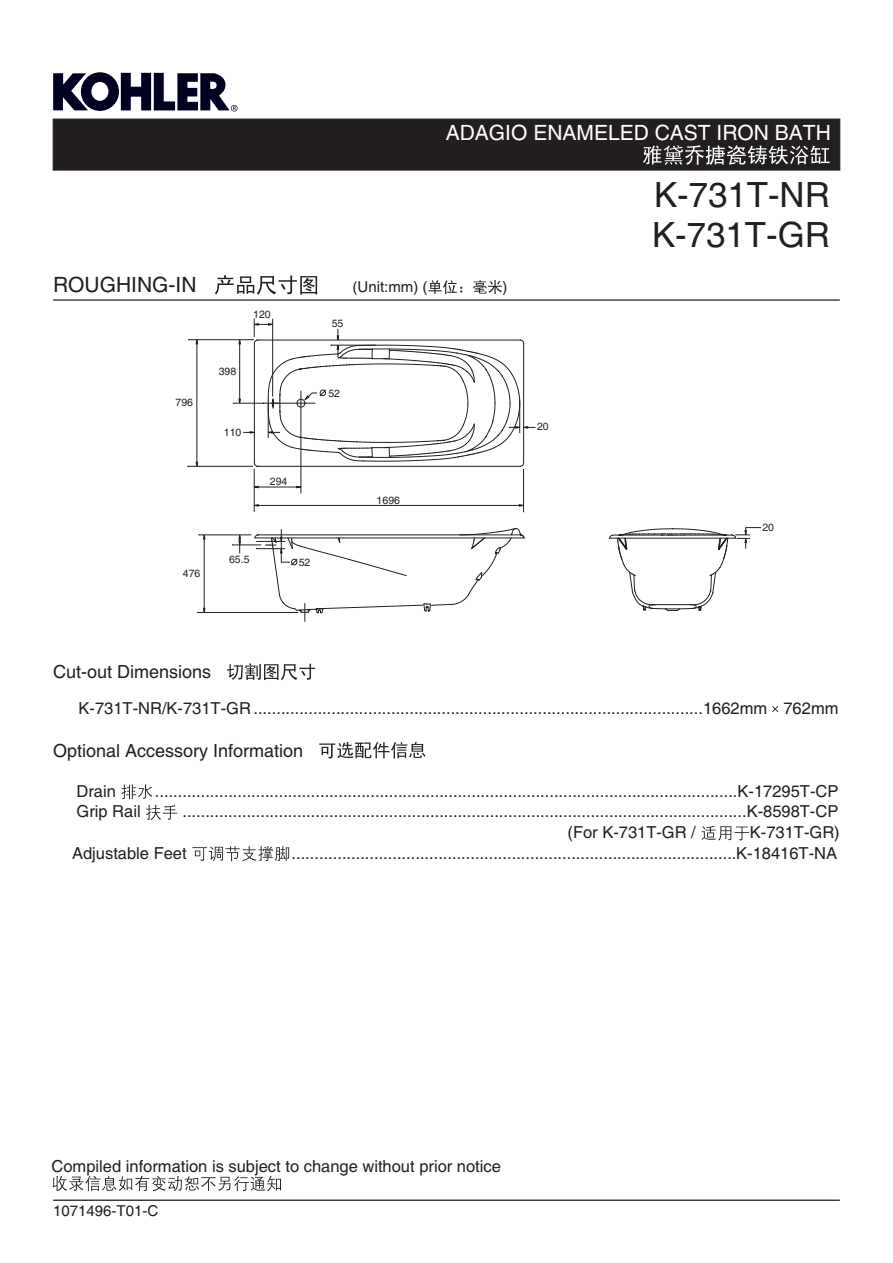
<style>
.page{position:relative;width:893px;height:1263px;background:#fff}
.page>*{position:absolute;margin:0;border:0;box-sizing:border-box;transform-origin:0 0}
.t1{font:34.8px/40px "Arial";color:#231f20}
.t2{font:21px "Arial";color:#fff}
.t3{font:21px "Arial";color:#231f20}
.t4{font:18px "Arial";color:#231f20}
.t5{font:16.5px "Arial";color:#231f20}
.t6{font:15px "Arial";color:#231f20}
.t7{font:10.5px "Arial";color:#231f20}
</style>
<div class="page">
<div style="left:53px;top:119px;width:787px;height:51px;background:#231f20"></div>
<hr style="left:53px;top:1199px;width:787px;height:2px;background:#231f20">
<svg style="left:53px;top:72px;width:185px;height:39px"></svg>
<svg style="left:215px;top:275px;width:102px;height:20px"></svg>
<svg style="left:428px;top:280px;width:34px;height:14px"></svg>
<svg style="left:473px;top:280px;width:29px;height:14px"></svg>
<hr style="left:53px;top:299px;width:787px;height:2px;background:#231f20">
<svg style="left:53px;top:1176px;width:228px;height:15px"></svg>
<svg style="left:643px;top:145px;width:187px;height:20px"></svg>
<svg style="left:319px;top:742px;width:106px;height:16px"></svg>
<svg style="left:121px;top:784px;width:31px;height:15px"></svg>
<svg style="left:146px;top:805px;width:31px;height:15px"></svg>
<svg style="left:702px;top:826px;width:47px;height:14px"></svg>
<svg style="left:192px;top:846px;width:97px;height:15px"></svg>
<svg style="left:227px;top:663px;width:88px;height:17px"></svg>
<svg style="left:772px;top:706px;width:6px;height:6px"></svg>
<hr style="left:199px;top:534px;width:52px;height:1px;background:#231f20">
<hr style="left:234px;top:403px;width:30px;height:1px;background:#231f20">
<hr style="left:188px;top:466px;width:65px;height:1px;background:#231f20">
<hr style="left:189px;top:339px;width:65px;height:1px;background:#231f20">
<hr style="left:256px;top:487px;width:44px;height:1px;background:#231f20">
<hr style="left:523px;top:469px;width:1px;height:43px;background:#231f20">
<hr style="left:256px;top:505px;width:266px;height:1px;background:#231f20">
<hr style="left:254px;top:469px;width:1px;height:43px;background:#231f20">
<hr style="left:300px;top:391px;width:1px;height:102px;background:#231f20">
<hr style="left:196px;top:342px;width:1px;height:123px;background:#231f20">
<hr style="left:197px;top:612px;width:101px;height:1px;background:#231f20">
<hr style="left:204px;top:536px;width:1px;height:75px;background:#231f20">
<svg style="left:518px;top:504px;width:6px;height:3px"></svg>
<svg style="left:296px;top:485px;width:6px;height:4px"></svg>
<svg style="left:202px;top:534px;width:4px;height:6px"></svg>
<svg style="left:195px;top:339px;width:4px;height:6px"></svg>
<svg style="left:609px;top:527px;width:153px;height:84px"></svg>
<svg style="left:253px;top:504px;width:6px;height:3px"></svg>
<svg style="left:253px;top:485px;width:6px;height:4px"></svg>
<svg style="left:233px;top:528px;width:292px;height:93px"></svg>
<svg style="left:195px;top:461px;width:4px;height:6px"></svg>
<svg style="left:238px;top:319px;width:297px;height:148px"></svg>
<p class="t2" style="left:446px;top:125px;width:387px">ADAGIO ENAMELED CAST IRON BATH</p>
<p class="t3" style="left:53px;top:277px;width:145px">ROUGHING-IN</p>
<p class="t6" style="left:352px;top:282px;width:76px">(Unit:mm) (</p>
<p class="t6" style="left:502px;top:282px;width:6px">)</p>
<p class="t7" style="left:175px;top:398px;width:19px">796</p>
<p class="t7" style="left:253px;top:310px;width:19px">120</p>
<p class="t7" style="left:219px;top:367px;width:19px">398</p>
<p class="t7" style="left:224px;top:428px;width:19px">110</p>
<p class="t7" style="left:270px;top:478px;width:19px">294</p>
<p class="t7" style="left:332px;top:320px;width:13px">55</p>
<p class="t7" style="left:328px;top:389px;width:13px">52</p>
<p class="t7" style="left:183px;top:569px;width:19px">476</p>
<p class="t7" style="left:229px;top:555px;width:22px">65.5</p>
<p class="t7" style="left:299px;top:558px;width:13px">52</p>
<p class="t7" style="left:377px;top:496px;width:25px">1696</p>
<p class="t7" style="left:537px;top:423px;width:13px">20</p>
<h1 class="t1" style="left:652px;top:178px;width:179px">K-731T-NR<br>K-731T-GR</h1>
<p class="t7" style="left:762px;top:523px;width:13px">20</p>
<p class="t4" style="left:53px;top:665px;width:160px">Cut-out Dimensions</p>
<p class="t5" style="left:79px;top:702px;width:761px">K-731T-NR/K-731T-GR ..................................................................................................1662mm 762mm</p>
<p class="t4" style="left:53px;top:744px;width:252px">Optional Accessory Information</p>
<p class="t5" style="left:77px;top:785px;width:41px">Drain</p>
<p class="t5" style="left:155px;top:785px;width:685px">...............................................................................................................................K-17295T-CP</p>
<p class="t5" style="left:182px;top:805px;width:657px">...........................................................................................................................K-8598T-CP</p>
<p class="t5" style="left:567px;top:826px;width:130px">(For K-731T-GR /</p>
<p class="t5" style="left:750px;top:826px;width:91px">K-731T-GR)</p>
<p class="t5" style="left:77px;top:805px;width:66px">Grip Rail</p>
<p class="t5" style="left:72px;top:847px;width:116px">Adjustable Feet</p>
<p class="t5" style="left:292px;top:847px;width:547px">.................................................................................................K-18416T-NA</p>
<p class="t5" style="left:52px;top:1160px;width:451px">Compiled information is subject to change without prior notice</p>
<p class="t6" style="left:53px;top:1205px;width:107px">1071496-T01-C</p>
</div>
